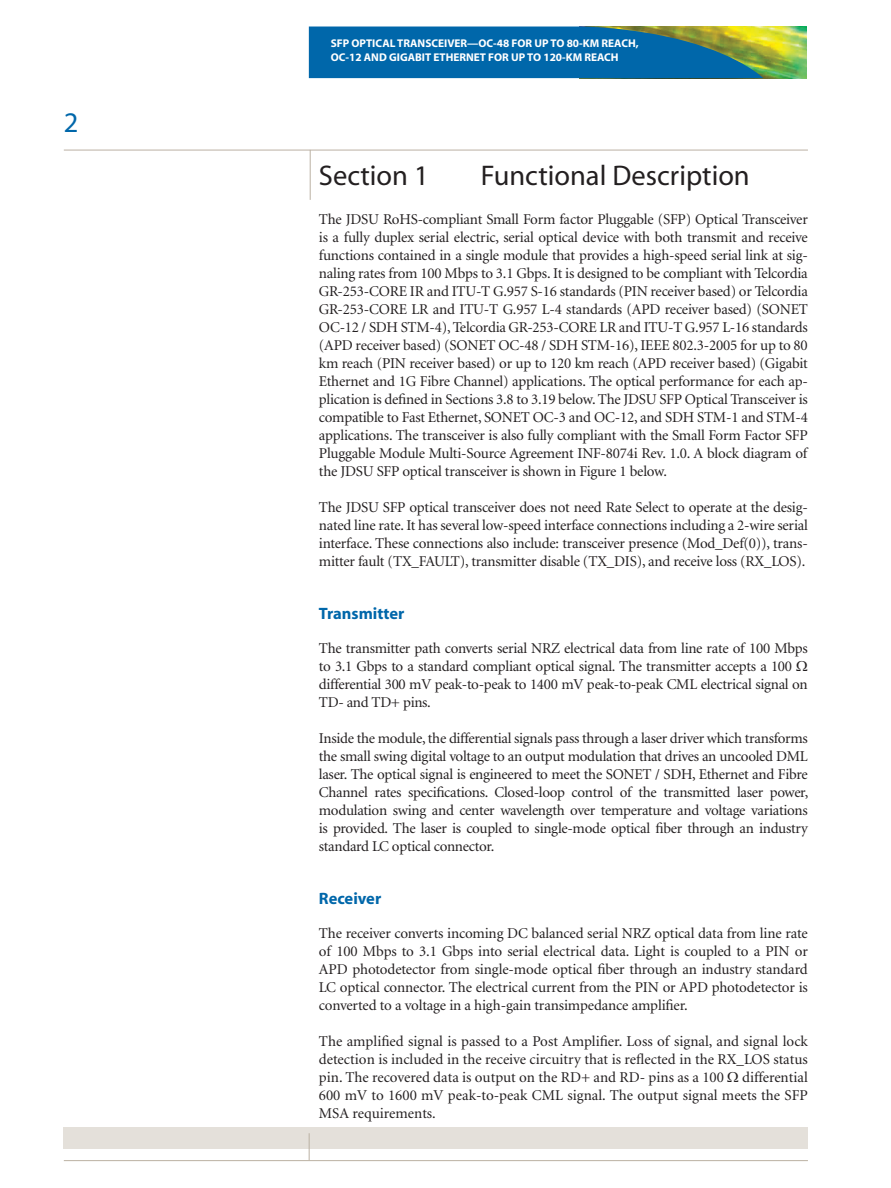
<style>
.page{position:relative;width:891px;height:1188px;background:#fff}
.page>*{position:absolute;margin:0;border:0;box-sizing:border-box;transform-origin:0 0}
.t1{font:28.5px "Myriad MM 400 600";color:#231f20}
.t2{font:28.5px "Myriad MM 400 600";color:#0067aa}
.t3{font:16.5px "Myriad MM 700 600";color:#0067aa}
.t4{font:15px/18px "Minion";letter-spacing:-.02em;color:#231f20;text-align:justify}
.t5{font:11.25px/13.5px "Myriad MM 700 600";color:#fff}
</style>
<div class="page">
<img style="left:763px;top:27px;width:44px;height:51px">
<svg style="left:309px;top:27px;width:454px;height:51px;background:#136e9b"></svg>
<div style="left:64px;top:1127px;width:744px;height:21px;background:#e4e0da"></div>
<hr style="left:64px;top:1160px;width:744px;height:1px;background:#bbb1a3">
<svg style="left:309px;top:1133px;width:1px;height:27px"></svg>
<hr style="left:64px;top:150px;width:744px;height:1px;background:#bbb1a3">
<hr style="left:310px;top:150px;width:1px;height:50px;background:#bbb1a3">
<h1 class="t2" style="left:64px;top:109px;width:16px">2</h1>
<p class="t5" style="left:331px;top:37px;width:309px">SFP OPTICAL TRANSCEIVER—OC-48 FOR UP TO 80-KM REACH,<br>OC-12 AND GIGABIT ETHERNET FOR UP TO 120-KM REACH</p>
<h1 class="t1" style="left:319px;top:162px;width:111px">Section 1</h1>
<h1 class="t1" style="left:481px;top:162px;width:270px">Functional Description</h1>
<p class="t4" style="left:319px;top:211px;width:490px">The JDSU RoHS-compliant Small Form factor Pluggable (SFP) Optical Transceiver is a fully duplex serial electric, serial optical device with both transmit and receive functions contained in a single module that provides a high-speed serial link at sig&shy;naling rates from 100 Mbps to 3.1 Gbps. It is designed to be compliant with Telcordia GR-253-CORE IR and ITU-T G.957 S-16 standards (PIN receiver based) or Telcordia GR-253-CORE LR and ITU-T G.957 L-4 standards (APD receiver based) (SONET OC-12 / SDH STM-4), Telcordia GR-253-CORE LR and ITU-T G.957 L-16 standards (APD receiver based) (SONET OC-48 / SDH STM-16), IEEE 802.3-2005 for up to 80 km reach (PIN receiver based) or up to 120 km reach (APD receiver based) (Gigabit Ethernet and 1G Fibre Channel) applications. The optical performance for each ap&shy;plication is defined in Sections 3.8 to 3.19 below. The JDSU SFP Optical Transceiver is compatible to Fast Ethernet, SONET OC-3 and OC-12, and SDH STM-1 and STM-4 applications. The transceiver is also fully compliant with the Small Form Factor SFP Pluggable Module Multi-Source Agreement INF-8074i Rev. 1.0. A block diagram of the JDSU SFP optical transceiver is shown in Figure 1 below.</p>
<p class="t4" style="left:319px;top:499px;width:490px">The JDSU SFP optical transceiver does not need Rate Select to operate at the desig&shy;nated line rate. It has several low-speed interface connections including a 2-wire serial interface. These connections also include: transceiver presence (Mod_Def(0)), trans&shy;mitter fault (TX_FAULT), transmitter disable (TX_DIS), and receive loss (RX_LOS).</p>
<p class="t3" style="left:319px;top:605px;width:87px">Transmitter</p>
<p class="t4" style="left:319px;top:640px;width:490px;text-align:left">The transmitter path converts serial NRZ electrical data from line rate of 100 Mbps to 3.1 Gbps to a standard compliant optical signal. The transmitter accepts a 100 differential 300 mV peak-to-peak to 1400 mV peak-to-peak CML electrical signal on TD- and TD+ pins.</p>
<p class="t4" style="left:319px;top:730px;width:491px">Inside the module, the differential signals pass through a laser driver which transforms the small swing digital voltage to an output modulation that drives an uncooled DML laser. The optical signal is engineered to meet the SONET / SDH, Ethernet and Fibre Channel rates specifications. Closed-loop control of the transmitted laser power, modulation swing and center wavelength over temperature and voltage variations is provided. The laser is coupled to single-mode optical fiber through an industry standard LC optical connector.</p>
<p class="t3" style="left:319px;top:890px;width:64px">Receiver</p>
<p class="t4" style="left:319px;top:925px;width:490px">The receiver converts incoming DC balanced serial NRZ optical data from line rate of 100 Mbps to 3.1 Gbps into serial electrical data. Light is coupled to a PIN or APD photodetector from single-mode optical fiber through an industry standard LC optical connector. The electrical current from the PIN or APD photodetector is converted to a voltage in a high-gain transimpedance amplifier.</p>
<p class="t4" style="left:319px;top:1033px;width:490px">The amplified signal is passed to a Post Amplifier. Loss of signal, and signal lock detection is included in the receive circuitry that is reflected in the RX_LOS status pin. The recovered data is output on the RD+ and RD- pins as a 100 differential 600 mV to 1600 mV peak-to-peak CML signal. The output signal meets the SFP MSA requirements.</p>
</div>
